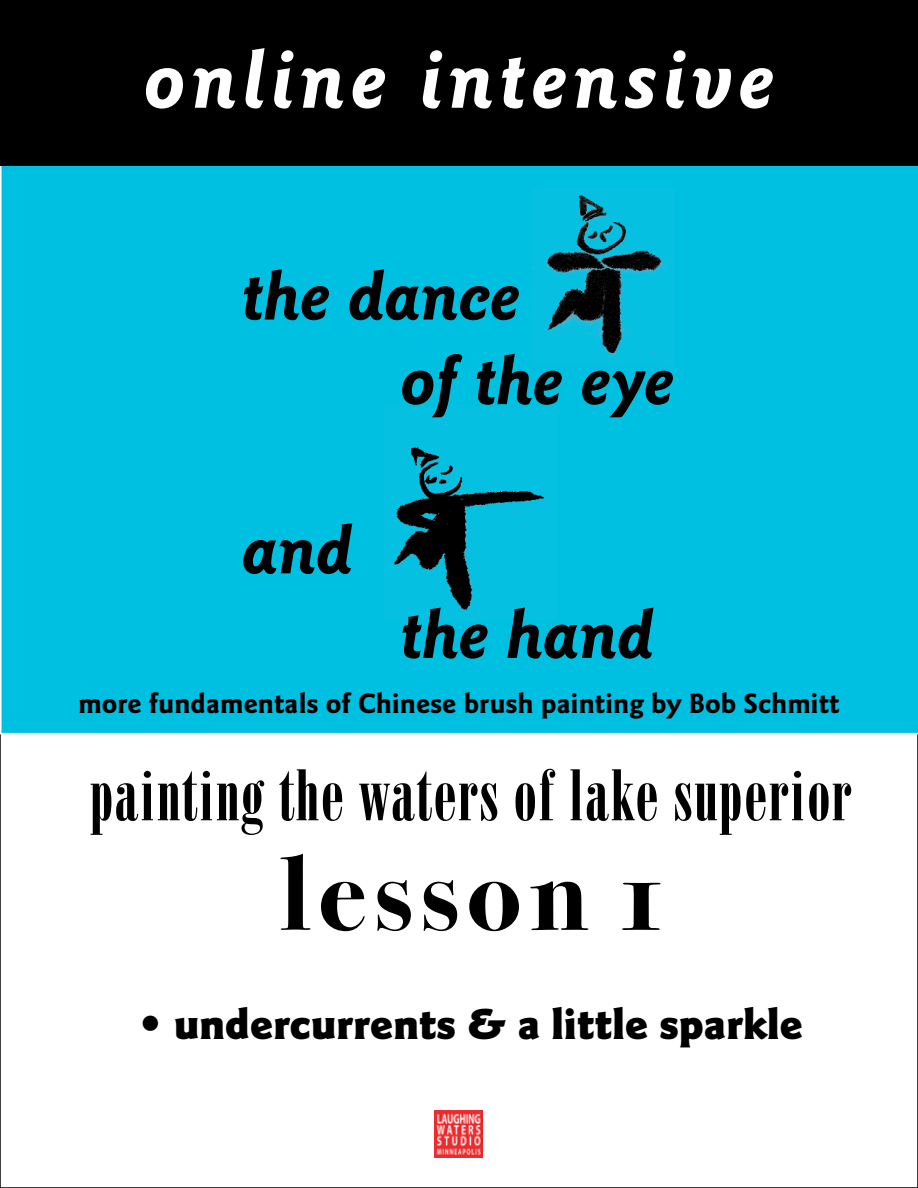
<style>
.page{position:relative;width:918px;height:1188px;background:#fff}
.page>*{position:absolute;margin:0;border:0;box-sizing:border-box;transform-origin:0 0}
.t1{font:700 108px "Bodoni Svty Two OSITCTT";letter-spacing:.075em;color:#000}
.t2{font:italic 700 83.55px "Goudy Sans";letter-spacing:.075em;color:#fff}
.t3{font:70.5px "Bodoni Poster Compressed";letter-spacing:.02em;color:#000}
.t4{font:italic 700 70.5px/84.6px "Goudy Sans";color:#000}
.t5{font:900 45px "Goudy Sans";color:#000}
.t6{font:700 29.25px "Goudy Sans";color:#000}
</style>
<div class="page">
<div style="left:0;top:165px;width:918px;height:568px;background:#00c0e1"></div>
<div style="left:0;top:0;width:918px;height:164px;background:#000"></div>
<img style="left:435px;top:1110px;width:48px;height:48px">
<img style="left:385px;top:407px;width:172px;height:212px">
<img style="left:533px;top:188px;width:141px;height:178px">
<h2 class="t2" style="left:144px;top:32px;width:632px">online intensive</h2>
<h3 class="t4" style="left:400px;top:254px;width:275px;text-indent:-159px">the dance<br>of the eye</h3>
<h3 class="t4" style="left:242px;top:508px;width:112px">and</h3>
<h3 class="t4" style="left:400px;top:593px;width:255px">the hand</h3>
<p class="t6" style="left:78px;top:687px;width:763px">more fundamentals of Chinese brush painting by Bob Schmitt</p>
<h3 class="t3" style="left:90px;top:755px;width:763px">painting the waters of lake superior</h3>
<h1 class="t1" style="left:280px;top:830px;width:383px">lesson 1</h1>
<h3 class="t5" style="left:139px;top:998px;width:666px">• undercurrents &amp; a little sparkle</h3>
</div>
